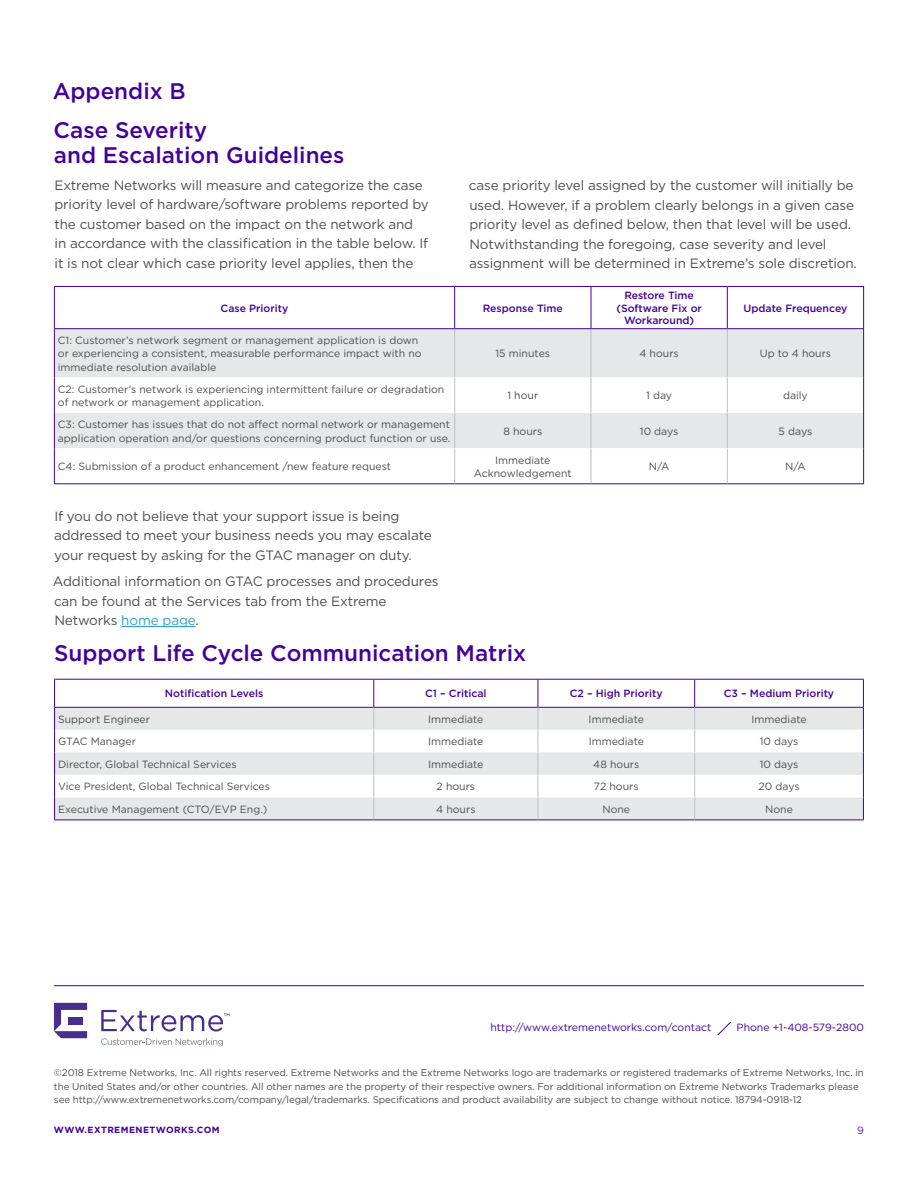
<style>
.page{position:relative;width:918px;height:1188px;background:#fff}
.page>*{position:absolute;margin:0;border:0;box-sizing:border-box;transform-origin:0 0}
.t1{font:500 22.5px/39px "Gotham";color:#409}
.t2{font:13.5px/19.5px "Gotham";letter-spacing:-.01em;color:#4d4d4f}
.t3{font:10.5px/13.5px "Gotham";color:#4d4d4f}
.t4{font:500 10.5px/12.6px "Gotham";color:#409;text-align:center}
.t5{font:10.5px "Gotham";color:#409}
.t6{font:10.5px "Gotham";color:#6026a8}
.t7{font:9.75px/13.5px "Gotham";letter-spacing:-.01em;color:#4d4d4f}
.t8{font:700 9px "Gotham";letter-spacing:.05em;color:#409}
.s1{color:#29a2ca}
</style>
<div class="page">
<hr style="left:54px;top:985px;width:810px;height:1px;background:#409">
<svg style="left:717px;top:1022px;width:15px;height:13px"></svg>
<svg style="left:101px;top:1038px;width:122px;height:8px"></svg>
<svg style="left:54px;top:1003px;width:33px;height:35px"></svg>
<svg style="left:101px;top:1010px;width:128px;height:22px"></svg>
<div style="left:55px;top:329px;width:808px;height:49px;background:#e6e7e8"></div>
<svg style="left:55px;top:378px;width:808px;height:105px"></svg>
<hr style="left:54px;top:328px;width:401px;height:1px;background:#409">
<hr style="left:54px;top:329px;width:1px;height:49px;background:#409">
<hr style="left:455px;top:328px;width:136px;height:1px;background:#409">
<hr style="left:591px;top:328px;width:136px;height:1px;background:#409">
<hr style="left:727px;top:328px;width:137px;height:1px;background:#409">
<hr style="left:863px;top:329px;width:1px;height:49px;background:#409">
<hr style="left:54px;top:378px;width:1px;height:35px;background:#409">
<hr style="left:863px;top:378px;width:1px;height:35px;background:#409">
<hr style="left:54px;top:413px;width:1px;height:35px;background:#409">
<hr style="left:863px;top:413px;width:1px;height:35px;background:#409">
<hr style="left:54px;top:448px;width:1px;height:35px;background:#409">
<hr style="left:863px;top:448px;width:1px;height:35px;background:#409">
<hr style="left:54px;top:483px;width:401px;height:1px;background:#409">
<hr style="left:455px;top:483px;width:136px;height:1px;background:#409">
<hr style="left:591px;top:483px;width:136px;height:1px;background:#409">
<hr style="left:727px;top:483px;width:137px;height:1px;background:#409">
<hr style="left:454px;top:329px;width:1px;height:48px;background:#bcbec0">
<hr style="left:591px;top:329px;width:1px;height:48px;background:#bcbec0">
<hr style="left:727px;top:329px;width:1px;height:48px;background:#bcbec0">
<hr style="left:454px;top:378px;width:1px;height:35px;background:#bcbec0">
<hr style="left:591px;top:378px;width:1px;height:35px;background:#bcbec0">
<hr style="left:727px;top:378px;width:1px;height:35px;background:#bcbec0">
<hr style="left:454px;top:413px;width:1px;height:35px;background:#bcbec0">
<hr style="left:591px;top:413px;width:1px;height:35px;background:#bcbec0">
<hr style="left:727px;top:413px;width:1px;height:35px;background:#bcbec0">
<hr style="left:454px;top:449px;width:1px;height:34px;background:#bcbec0">
<hr style="left:591px;top:449px;width:1px;height:34px;background:#bcbec0">
<hr style="left:727px;top:449px;width:1px;height:34px;background:#bcbec0">
<hr style="left:454px;top:287px;width:1px;height:41px;background:#409">
<hr style="left:591px;top:287px;width:1px;height:41px;background:#409">
<hr style="left:727px;top:287px;width:1px;height:41px;background:#409">
<hr style="left:54px;top:286px;width:401px;height:1px;background:#409">
<hr style="left:54px;top:287px;width:1px;height:41px;background:#409">
<hr style="left:455px;top:286px;width:136px;height:1px;background:#409">
<hr style="left:591px;top:286px;width:136px;height:1px;background:#409">
<hr style="left:727px;top:286px;width:137px;height:1px;background:#409">
<hr style="left:863px;top:287px;width:1px;height:41px;background:#409">
<hr style="left:121px;top:626px;width:75px;height:1px;background:#29a2ca">
<hr style="left:54px;top:820px;width:320px;height:1px;background:#409">
<hr style="left:374px;top:820px;width:164px;height:1px;background:#409">
<hr style="left:538px;top:820px;width:157px;height:1px;background:#409">
<hr style="left:695px;top:820px;width:169px;height:1px;background:#409">
<svg style="left:54px;top:679px;width:810px;height:141px"></svg>
<h1 class="t1" style="left:53px;top:71px;width:156px">Appendix B<br>Case Severity</h1>
<h1 class="t1" style="left:54px;top:136px;width:292px">and Escalation Guidelines</h1>
<p class="t2" style="left:54px;top:175px;width:376px">Extreme Networks will measure and categorize the case priority level of hardware/software problems reported by the customer based on the impact on the network and<br>in accordance with the classification in the table below. If it is not clear which case priority level applies, then the</p>
<p class="t2" style="left:469px;top:175px;width:389px">case priority level assigned by the customer will initially be used. However, if a problem clearly belongs in a given case priority level as defined below, then that level will be used.<br>Notwithstanding the foregoing, case severity and level assignment will be determined in Extreme’s sole discretion.</p>
<p class="t4" style="left:221px;top:302px;width:69px">Case Priority</p>
<p class="t4" style="left:483px;top:302px;width:82px">Response Time</p>
<p class="t4" style="left:616px;top:289px;width:87px">Restore Time (Software Fix or<br>Workaround)</p>
<p class="t4" style="left:744px;top:302px;width:105px">Update Frequencey</p>
<p class="t3" style="left:58px;top:333px;width:365px">C1: Customer’s network segment or management application is down or experiencing a consistent, measurable performance impact with no immediate resolution available</p>
<p class="t3" style="left:496px;top:347px;width:56px">15 minutes</p>
<p class="t3" style="left:639px;top:347px;width:41px">4 hours</p>
<p class="t3" style="left:760px;top:347px;width:73px">Up to 4 hours</p>
<p class="t3" style="left:58px;top:382px;width:388px">C2: Customer’s network is experiencing intermittent failure or degradation of network or management application.</p>
<p class="t3" style="left:507px;top:389px;width:32px">1 hour</p>
<p class="t3" style="left:646px;top:389px;width:27px">1 day</p>
<p class="t3" style="left:783px;top:389px;width:26px">daily</p>
<p class="t3" style="left:58px;top:417px;width:394px">C3: Customer has issues that do not affect normal network or management application operation and/or questions concerning product function or use.</p>
<p class="t3" style="left:503px;top:424px;width:40px">8 hours</p>
<p class="t3" style="left:640px;top:424px;width:40px">10 days</p>
<p class="t3" style="left:779px;top:424px;width:35px">5 days</p>
<p class="t3" style="left:58px;top:460px;width:335px">C4: Submission of a product enhancement /new feature request</p>
<p class="t3" style="left:474px;top:453px;width:100px;text-align:center">Immediate<br>Acknowledgement</p>
<p class="t3" style="left:649px;top:460px;width:22px">N/A</p>
<p class="t3" style="left:785px;top:460px;width:22px">N/A</p>
<p class="t2" style="left:54px;top:506px;width:379px">If you do not believe that your support issue is being addressed to meet your business needs you may escalate your request by asking for the GTAC manager on duty.</p>
<p class="t2" style="left:53px;top:571px;width:387px">Additional information on GTAC processes and procedures can be found at the Services tab from the Extreme<br>Networks <span class="s1">home page</span>.</p>
<h1 class="t1" style="left:54px;top:633px;width:474px">Support Life Cycle Communication Matrix</h1>
<p class="t4" style="left:165px;top:687px;width:100px">Notification Levels</p>
<p class="t4" style="left:425px;top:687px;width:63px">C1 – Critical</p>
<p class="t4" style="left:570px;top:687px;width:94px">C2 – High Priority</p>
<p class="t4" style="left:724px;top:687px;width:112px">C3 – Medium Priority</p>
<p class="t3" style="left:58px;top:712px;width:93px">Support Engineer</p>
<p class="t3" style="left:428px;top:712px;width:57px">Immediate</p>
<p class="t3" style="left:589px;top:712px;width:57px">Immediate</p>
<p class="t3" style="left:751px;top:712px;width:57px">Immediate</p>
<p class="t3" style="left:58px;top:735px;width:79px">GTAC Manager</p>
<p class="t3" style="left:428px;top:735px;width:57px">Immediate</p>
<p class="t3" style="left:589px;top:735px;width:57px">Immediate</p>
<p class="t3" style="left:760px;top:735px;width:40px">10 days</p>
<p class="t3" style="left:58px;top:757px;width:180px">Director, Global Technical Services</p>
<p class="t3" style="left:428px;top:757px;width:57px">Immediate</p>
<p class="t3" style="left:593px;top:757px;width:48px">48 hours</p>
<p class="t3" style="left:760px;top:757px;width:40px">10 days</p>
<p class="t3" style="left:58px;top:780px;width:213px">Vice President, Global Technical Services</p>
<p class="t3" style="left:437px;top:780px;width:40px">2 hours</p>
<p class="t3" style="left:594px;top:780px;width:46px">72 hours</p>
<p class="t3" style="left:759px;top:780px;width:43px">20 days</p>
<p class="t3" style="left:58px;top:802px;width:211px">Executive Management (CTO/EVP Eng.)</p>
<p class="t3" style="left:436px;top:802px;width:41px">4 hours</p>
<p class="t3" style="left:602px;top:802px;width:29px">None</p>
<p class="t3" style="left:765px;top:802px;width:29px">None</p>
<p class="t5" style="left:490px;top:1021px;width:223px">http://www.extremenetworks.com/contact</p>
<p class="t5" style="left:737px;top:1021px;width:129px">Phone +1-408-579-2800</p>
<p class="t7" style="left:54px;top:1066px;width:812px">©2018 Extreme Networks, Inc. All rights reserved. Extreme Networks and the Extreme Networks logo are trademarks or registered trademarks of Extreme Networks, Inc. in the United States and/or other countries. All other names are the property of their respective owners. For additional information on Extreme Networks Trademarks please see http://www.extremenetworks.com/company/legal/trademarks. Specifications and product availability are subject to change without notice. 18794-0918-12</p>
<p class="t6" style="left:857px;top:1124px;width:8px">9</p>
<p class="t8" style="left:54px;top:1124px;width:167px">WWW.EXTREMENETWORKS.COM</p>
</div>
